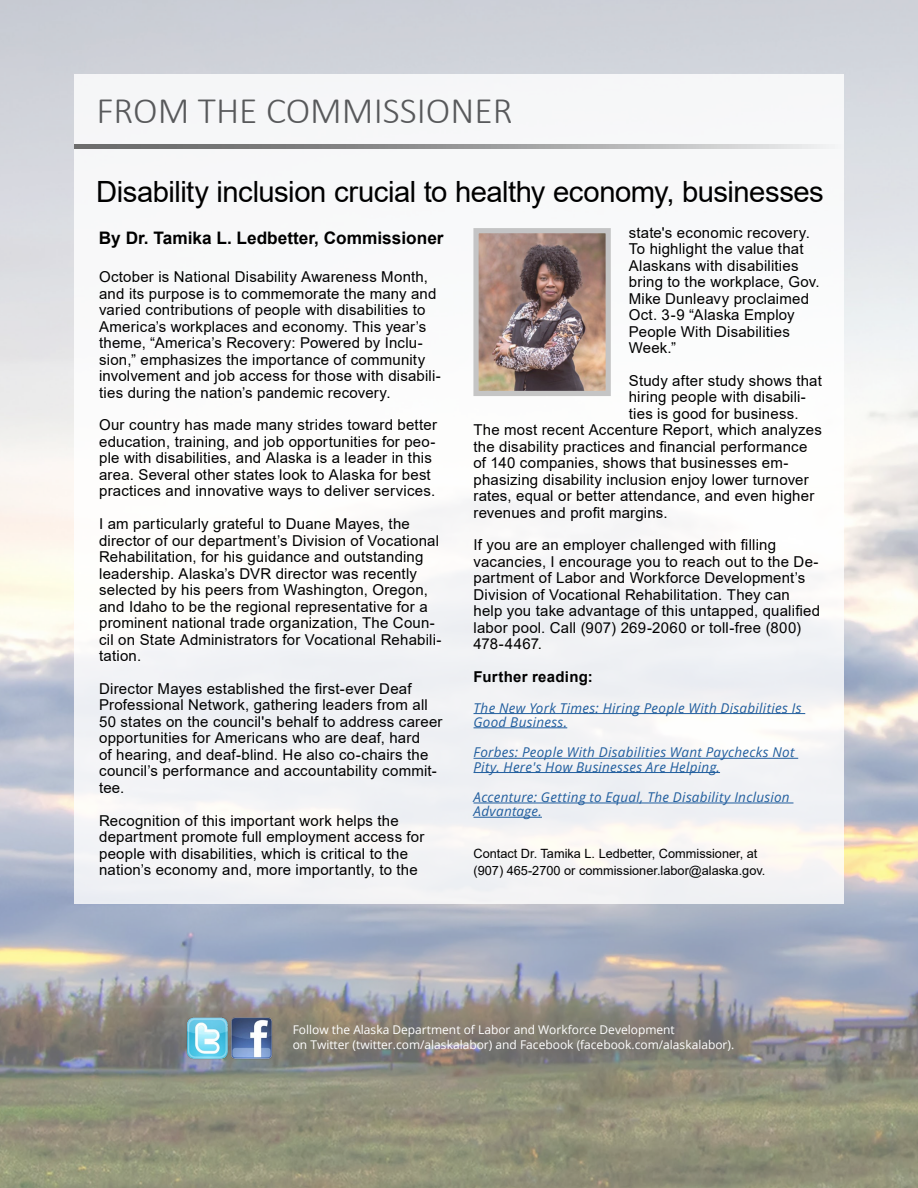
<style>
.page{position:relative;width:918px;height:1188px;background:#fff}
.page>*{position:absolute;margin:0;border:0;box-sizing:border-box;transform-origin:0 0}
.t1{font:300 37.5px "Calibri";color:#58595b}
.t2{font:29.25px "Arial";letter-spacing:-.02em;color:#000}
.t3{font:700 17.25px "Arial";color:#000}
.Text{font:15px/16.5px "Arial";letter-spacing:.015em;color:#000}
.Text-2{font:700 15px "Arial";letter-spacing:.02em;color:#000}
.Text-3{font:italic 13.5px/14.2px "Open Sans";letter-spacing:.02em;color:#215e9e}
.t4{font:12.75px/16.5px "Arial";color:#000}
.t5{font:12px/15px "Open Sans";color:#fff}
</style>
<div class="page">
<img style="left:0;top:0;width:918px;height:1188px">
<div style="left:75px;top:75px;width:769px;height:829px;background:#f8f8f9"></div>
<svg style="left:74px;top:144px;width:743px;height:5px;background:#9c9c9d"></svg>
<img style="left:184px;top:1015px;width:90px;height:45px">
<img style="left:479px;top:234px;width:126px;height:156px">
<div style="left:473px;top:228px;width:138px;height:168px;border:5px solid #bfbfbf"></div>
<hr style="left:474px;top:713px;width:331px;height:1px;background:#215e9e">
<hr style="left:474px;top:727px;width:93px;height:1px;background:#215e9e">
<hr style="left:474px;top:758px;width:324px;height:1px;background:#215e9e">
<hr style="left:474px;top:772px;width:246px;height:1px;background:#215e9e">
<hr style="left:474px;top:803px;width:319px;height:1px;background:#215e9e">
<hr style="left:474px;top:817px;width:68px;height:1px;background:#215e9e">
<p class="t1" style="left:96px;top:88px;width:418px">FROM THE COMMISSIONER</p>
<p class="t2" style="left:96px;top:172px;width:729px">Disability inclusion crucial to healthy economy, businesses</p>
<p class="t3" style="left:99px;top:225px;width:346px">By Dr. Tamika L. Ledbetter, Commissioner</p>
<p class="Text" style="left:99px;top:269px;width:343px">October is National Disability Awareness Month, and its purpose is to commemorate the many and varied contributions of people with disabilities to America’s workplaces and economy. This year’s theme, “America’s Recovery: Powered by Inclu&shy;sion,” emphasizes the importance of community involvement and job access for those with disabili&shy;ties during the nation’s pandemic recovery.</p>
<p class="Text" style="left:99px;top:417px;width:339px">Our country has made many strides toward better education, training, and job opportunities for peo&shy;ple with disabilities, and Alaska is a leader in this area. Several other states look to Alaska for best practices and innovative ways to deliver services.</p>
<p class="Text" style="left:99px;top:516px;width:344px">I am particularly grateful to Duane Mayes, the director of our department’s Division of Vocational Rehabilitation, for his guidance and outstanding leadership. Alaska’s DVR director was recently selected by his peers from Washington, Oregon, and Idaho to be the regional representative for a prominent national trade organization, The Coun&shy;cil on State Administrators for Vocational Rehabili&shy;tation.</p>
<p class="Text" style="left:99px;top:680px;width:345px">Director Mayes established the first-ever Deaf Professional Network, gathering leaders from all 50 states on the council's behalf to address career opportunities for Americans who are deaf, hard<br>of hearing, and deaf-blind. He also co-chairs the council’s performance and accountability commit&shy;tee.</p>
<p class="Text" style="left:99px;top:812px;width:327px">Recognition of this important work helps the department promote full employment access for people with disabilities, which is critical to the nation’s economy and, more importantly, to the</p>
<p class="Text" style="left:629px;top:224px;width:193px">state's economic recovery.<br>To highlight the value that<br>Alaskans with disabilities bring to the workplace, Gov.<br>Mike Dunleavy proclaimed<br>Oct. 3-9 “Alaska Employ<br>People With Disabilities<br>Week.”</p>
<p class="Text" style="left:629px;top:372px;width:195px">Study after study shows that</p>
<p class="Text" style="left:629px;top:389px;width:179px">hiring people with disabili-</p>
<p class="Text" style="left:629px;top:405px;width:171px">ties is good for business.</p>
<p class="Text" style="left:474px;top:422px;width:350px">The most recent Accenture Report, which analyzes</p>
<p class="Text" style="left:474px;top:438px;width:336px">the disability practices and financial performance</p>
<p class="Text" style="left:474px;top:455px;width:316px">of 140 companies, shows that businesses em-</p>
<p class="Text" style="left:474px;top:471px;width:337px">phasizing disability inclusion enjoy lower turnover</p>
<p class="Text" style="left:474px;top:488px;width:342px">rates, equal or better attendance, and even higher</p>
<p class="Text" style="left:474px;top:504px;width:196px">revenues and profit margins.</p>
<p class="Text" style="left:474px;top:537px;width:348px">If you are an employer challenged with filling vacancies, I encourage you to reach out to the De&shy;partment of Labor and Workforce Development’s Division of Vocational Rehabilitation. They can help you take advantage of this untapped, qualified labor pool. Call (907) 269-2060 or toll-free (800)<br>478-4467.</p>
<p class="Text-2" style="left:474px;top:666px;width:121px">Further reading:</p>
<p class="Text-3" style="left:474px;top:700px;width:329px">The New York Times: Hiring People With Disabilities Is<br>Good Business.</p>
<p class="Text-3" style="left:474px;top:745px;width:322px">Forbes: People With Disabilities Want Paychecks Not<br>Pity. Here's How Businesses Are Helping.</p>
<p class="Text-3" style="left:474px;top:790px;width:318px">Accenture: Getting to Equal, The Disability Inclusion<br>Advantage.</p>
<p class="t4" style="left:474px;top:845px;width:293px">Contact Dr. Tamika L. Ledbetter, Commissioner, at (907) 465-2700 or commissioner.labor@alaska.gov.</p>
<p class="t5" style="left:293px;top:1021px;width:443px">Follow the Alaska Department of Labor and Workforce Development<br>on Twitter (twitter.com/alaskalabor) and Facebook (facebook.com/alaskalabor).</p>
</div>
